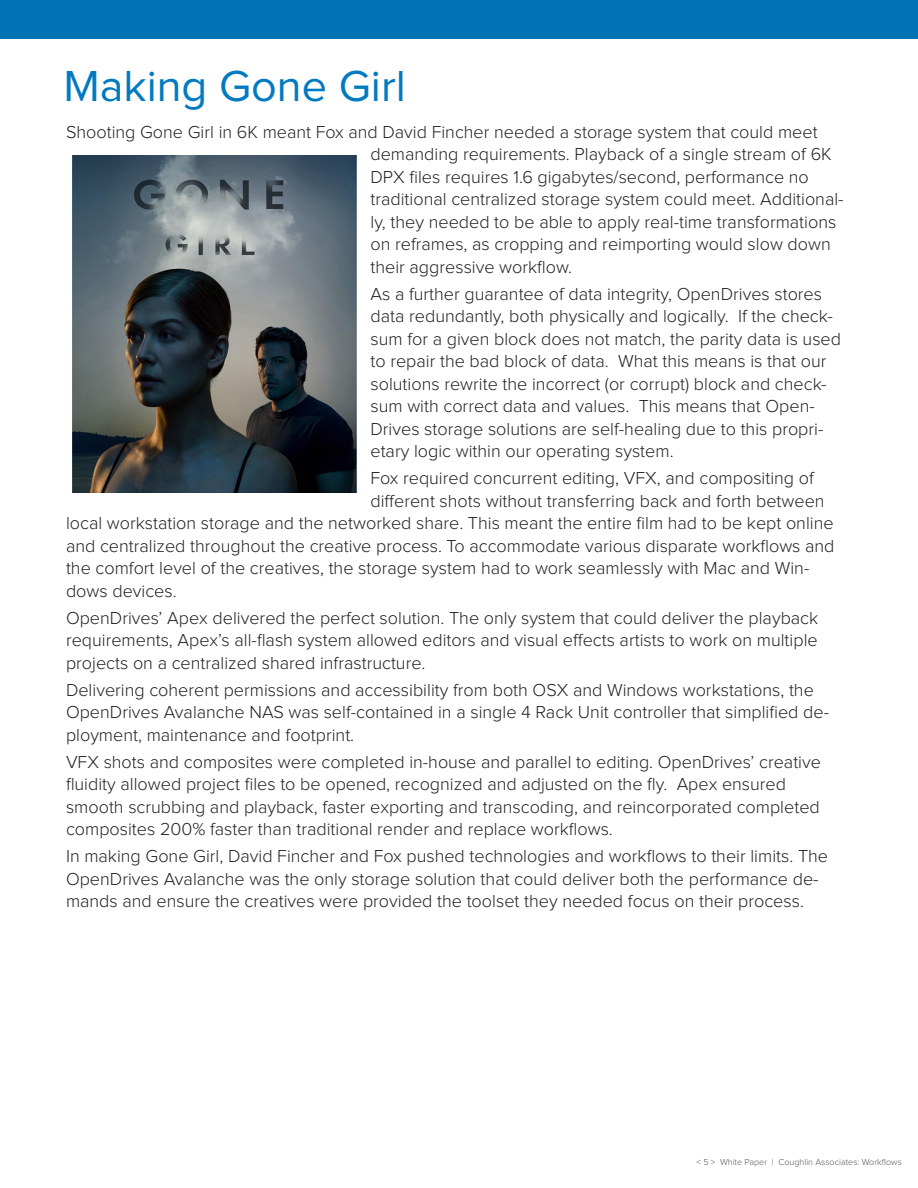
<style>
.page{position:relative;width:918px;height:1188px;background:#fff}
.page>*{position:absolute;margin:0;border:0;box-sizing:border-box;transform-origin:0 0}
.Main_Blue_Title{font:45px "Proxima Nova";color:#007ac0}
.Main_bigger_text{font:300 18px/22.5px "Proxima Nova";color:#231f20}
.Main_Text_14pt{font:300 9px "Proxima Nova";color:#57585a}
</style>
<div class="page">
<div style="left:1px;top:0;width:917px;height:39px;background:#0072b3"></div>
<div style="left:0;top:0;width:13px;height:39px;background:#0072b3"></div>
<img style="left:72px;top:155px;width:285px;height:338px">
<p class="Main_Blue_Title" style="left:63px;top:65px;width:344px">Making Gone Girl</p>
<p class="Main_bigger_text" style="left:370px;top:121px;width:475px;text-indent:-304px">Shooting Gone Girl in 6K meant Fox and David Fincher needed a storage system that could meet demanding requirements. Playback of a single stream of 6K DPX files requires 1.6 gigabytes/second, performance no traditional centralized storage system could meet. Additional&shy;ly, they needed to be able to apply real-time transformations on reframes, as cropping and reimporting would slow down their aggressive workflow.</p>
<p class="Main_bigger_text" style="left:370px;top:283px;width:472px">As a further guarantee of data integrity, OpenDrives stores data redundantly, both physically and logically. If the check&shy;sum for a given block does not match, the parity data is used to repair the bad block of data. What this means is that our solutions rewrite the incorrect (or corrupt) block and check&shy;sum with correct data and values. This means that Open-Drives storage solutions are self-healing due to this propri&shy;etary logic within our operating system.</p>
<p class="Main_bigger_text" style="left:370px;top:468px;width:445px">Fox required concurrent editing, VFX, and compositing of</p>
<p class="Main_bigger_text" style="left:370px;top:490px;width:456px">different shots without transferring back and forth between</p>
<p class="Main_bigger_text" style="left:66px;top:513px;width:769px">local workstation storage and the networked share. This meant the entire film had to be kept online</p>
<p class="Main_bigger_text" style="left:66px;top:535px;width:770px">and centralized throughout the creative process. To accommodate various disparate workflows and</p>
<p class="Main_bigger_text" style="left:66px;top:558px;width:745px">the comfort level of the creatives, the storage system had to work seamlessly with Mac and Win-</p>
<p class="Main_bigger_text" style="left:66px;top:580px;width:112px">dows devices.</p>
<p class="Main_bigger_text" style="left:66px;top:607px;width:754px;text-align:justify">OpenDrives’ Apex delivered the perfect solution. The only system that could deliver the playback requirements, Apex’s all-flash system allowed editors and visual effects artists to work on multiple projects on a centralized shared infrastructure.</p>
<p class="Main_bigger_text" style="left:66px;top:679px;width:765px">Delivering coherent permissions and accessibility from both OSX and Windows workstations, the<br>OpenDrives Avalanche NAS was self-contained in a single 4 Rack Unit controller that simplified de&shy;ployment, maintenance and footprint.</p>
<p class="Main_bigger_text" style="left:66px;top:751px;width:757px">VFX shots and composites were completed in-house and parallel to editing. OpenDrives’ creative fluidity allowed project files to be opened, recognized and adjusted on the fly. Apex ensured smooth scrubbing and playback, faster exporting and transcoding, and reincorporated completed composites 200% faster than traditional render and replace workflows.</p>
<p class="Main_bigger_text" style="left:66px;top:846px;width:764px">In making Gone Girl, David Fincher and Fox pushed technologies and workflows to their limits. The<br>OpenDrives Avalanche was the only storage solution that could deliver both the performance de&shy;mands and ensure the creatives were provided the toolset they needed focus on their process.</p>
<p class="Main_Text_14pt" style="left:697px;top:1157px;width:207px">&lt; 5 &gt; White Paper | Coughlin Associates: Workflows</p>
</div>
